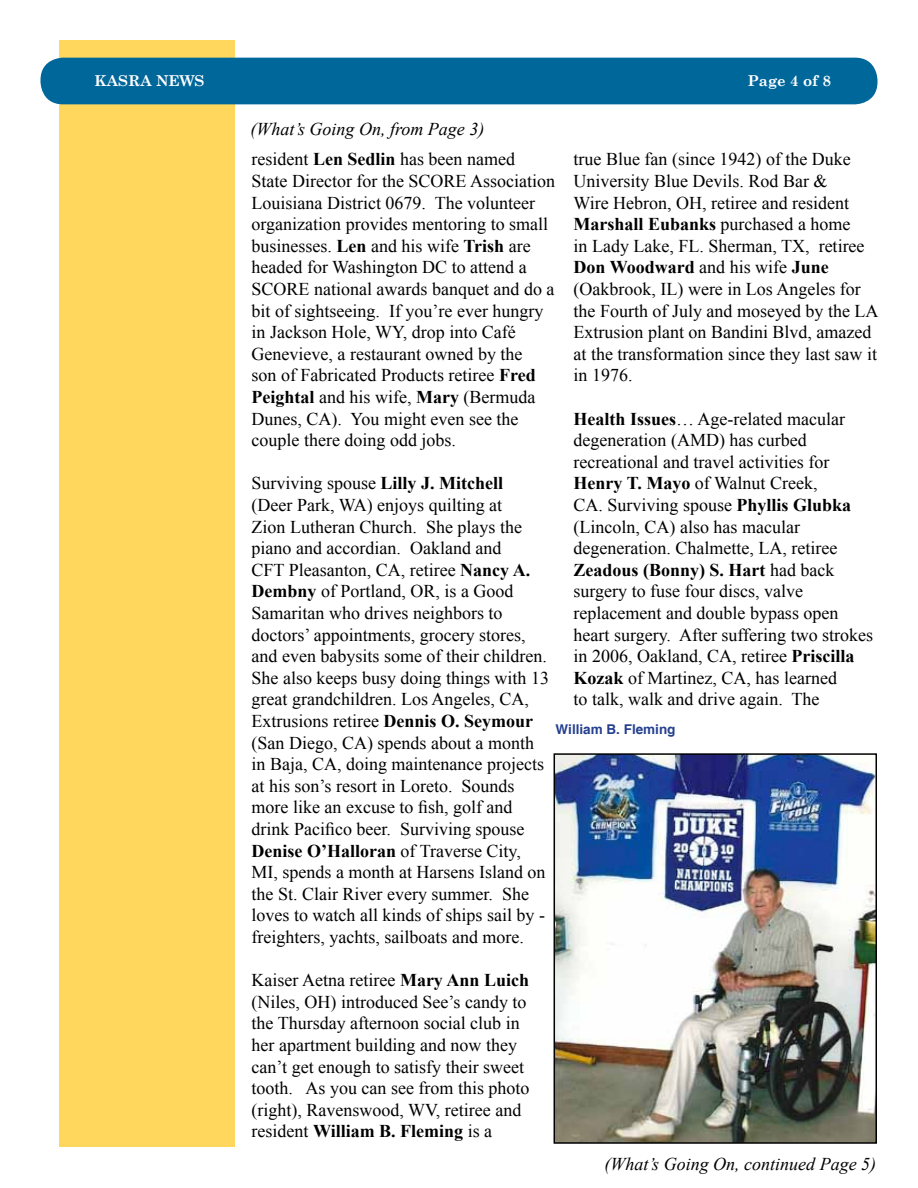
<style>
.page{position:relative;width:918px;height:1188px;background:#fff}
.page>*{position:absolute;margin:0;border:0;box-sizing:border-box;transform-origin:0 0}
.t1{font:18px/21.6px "Times New Roman";color:#000}
.t2{font:italic 18px/30.3px "Times New Roman";color:#000}
.t3{font:700 15px "Century Schoolbook";color:#fff}
.t4{font:700 13.5px "Helvetica";color:#25408f}
.s1{font-style:normal}
.s2{font-weight:700;font-style:normal}
.s3{font-weight:700}
</style>
<div class="page">
<div style="left:59px;top:40px;width:175px;height:1108px;background:#ffd75c"></div>
<div style="left:40px;top:58px;width:838px;height:46px;background:#00679b;border-radius:22px"></div>
<img style="left:557px;top:756px;width:317px;height:385px">
<div style="left:554px;top:753px;width:323px;height:391px;border:2px solid #000"></div>
<p class="t3" style="left:94px;top:69px;width:112px">KASRA NEWS</p>
<p class="t3" style="left:748px;top:69px;width:85px">Page 4 of 8</p>
<p class="t2" style="left:250px;top:114px;width:266px">(What’s Going On, from Page 3) <span class="s1">resident</span> <span class="s2">Len Sedlin</span> <span class="s1">has been named</span></p>
<p class="t1" style="left:252px;top:170px;width:305px">State Director for the SCORE Association Louisiana District 0679. The volunteer organization provides mentoring to small businesses. <span class="s3">Len</span> and his wife <span class="s3">Trish</span> are headed for Washington DC to attend a SCORE national awards banquet and do a bit of sightseeing. If you’re ever hungry in Jackson Hole, WY, drop into Café Genevieve, a restaurant owned by the<br>son of Fabricated Products retiree <span class="s3">Fred Peightal</span> and his wife, <span class="s3">Mary</span> (Bermuda Dunes, CA). You might even see the couple there doing odd jobs.</p>
<p class="t1" style="left:252px;top:472px;width:299px">Surviving spouse <span class="s3">Lilly J. Mitchell<br></span>(Deer Park, WA) enjoys quilting at<br>Zion Lutheran Church. She plays the piano and accordian. Oakland and<br>CFT Pleasanton, CA, retiree <span class="s3">Nancy A.<br>Dembny</span> of Portland, OR, is a Good Samaritan who drives neighbors to doctors’ appointments, grocery stores, and even babysits some of their children.<br>She also keeps busy doing things with 13 great grandchildren. Los Angeles, CA, Extrusions retiree <span class="s3">Dennis O. Seymour </span>(San Diego, CA) spends about a month in Baja, CA, doing maintenance projects at his son’s resort in Loreto. Sounds more like an excuse to fish, golf and drink Pacifico beer. Surviving spouse <span class="s3">Denise O’Halloran</span> of Traverse City, MI, spends a month at Harsens Island on the St. Clair River every summer. She loves to watch all kinds of ships sail by - freighters, yachts, sailboats and more.</p>
<p class="t1" style="left:252px;top:969px;width:279px">Kaiser Aetna retiree <span class="s3">Mary Ann Luich </span>(Niles, OH) introduced See’s candy to the Thursday afternoon social club in her apartment building and now they can’t get enough to satisfy their sweet tooth. As you can see from this photo (right), Ravenswood, WV, retiree and resident <span class="s3">William B. Fleming</span> is a</p>
<p class="t1" style="left:574px;top:148px;width:306px">true Blue fan (since 1942) of the Duke University Blue Devils. Rod Bar &amp;<br>Wire Hebron, OH, retiree and resident <span class="s3">Marshall Eubanks</span> purchased a home<br>in Lady Lake, FL. Sherman, TX, retiree <span class="s3">Don Woodward</span> and his wife <span class="s3">June </span>(Oakbrook, IL) were in Los Angeles for the Fourth of July and moseyed by the LA Extrusion plant on Bandini Blvd, amazed at the transformation since they last saw it in 1976.</p>
<p class="t1" style="left:574px;top:408px;width:301px"><span class="s3">Health Issues</span>… Age-related macular degeneration (AMD) has curbed recreational and travel activities for <span class="s3">Henry T. Mayo</span> of Walnut Creek,<br>CA. Surviving spouse <span class="s3">Phyllis Glubka </span>(Lincoln, CA) also has macular degeneration. Chalmette, LA, retiree <span class="s3">Zeadous (Bonny) S. Hart</span> had back surgery to fuse four discs, valve replacement and double bypass open heart surgery. After suffering two strokes in 2006, Oakland, CA, retiree <span class="s3">Priscilla Kozak</span> of Martinez, CA, has learned<br>to talk, walk and drive again. The</p>
<p class="t4" style="left:556px;top:721px;width:122px">William B. Fleming</p>
<p class="t2" style="left:605px;top:1148px;width:273px">(What’s Going On, continued Page 5)</p>
</div>
